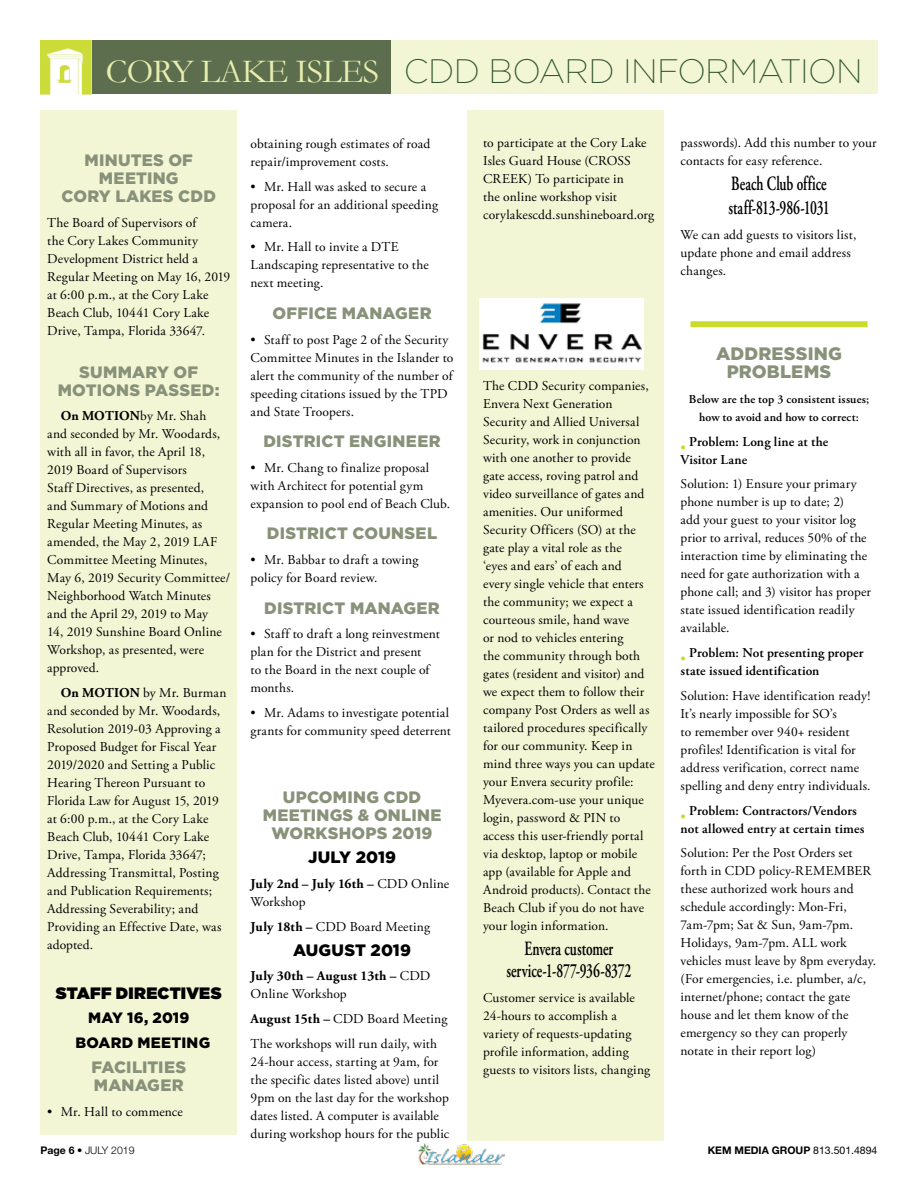
<style>
.page{position:relative;width:918px;height:1188px;background:#fff}
.page>*{position:absolute;margin:0;border:0;box-sizing:border-box;transform-origin:0 0}
.t1{font:200 33.9px "Gotham";letter-spacing:-.02em;color:#30532e}
.t2{font:33.9px "Garamond";letter-spacing:-.02em;color:#e8eeae}
.t3{font:600 20.25px/22.5px "Adobe Garamond Pro";letter-spacing:-.005em;color:#000;text-align:center;scale:.67 1}
.t4{font:900 18px/18px "Gotham";letter-spacing:.01em;color:#889179;text-align:center}
.t5{font:900 16.5px/18px "Gotham";letter-spacing:.01em;color:#889179;text-align:center}
.t6{font:900 16.5px "Gotham";letter-spacing:.01em;color:#000}
.t7{font:900 16.5px "Gotham";letter-spacing:.015em;color:#000}
.t8{font:900 15px "Gotham";letter-spacing:.01em;color:#000}
.t9{font:13.5px/18px "Adobe Garamond Pro";letter-spacing:.01em;color:#000}
.t10{font:600 13.5px/18px "Adobe Garamond Pro";letter-spacing:.005em;color:#000}
.t11{font:700 13.5px/18px "Adobe Garamond Pro";letter-spacing:.015em;color:#000}
.t12{font:600 12px "Adobe Garamond Pro";letter-spacing:.015em;color:#000}
.t13{font:700 10.5px "Helvetica Neue";color:#000}
.t14{font:300 10.5px "Helvetica Neue";color:#000}
.s1{font-weight:700}
.s2{font-weight:400}
</style>
<div class="page">
<img style="left:418px;top:1143px;width:87px;height:22px">
<div style="left:467px;top:110px;width:197px;height:1031px;background:#f2f6d5"></div>
<div style="left:40px;top:110px;width:197px;height:1025px;background:#f2f6d5"></div>
<div style="left:364px;top:40px;width:514px;height:54px;background:#f2f6d5"></div>
<div style="left:690px;top:321px;width:178px;height:6px;background:#cbdb2a"></div>
<div style="left:40px;top:40px;width:351px;height:54px;background:#5c6e4e"></div>
<img style="left:40px;top:40px;width:52px;height:54px">
<img style="left:480px;top:299px;width:163px;height:70px">
<p class="t2" style="left:106px;top:51px;width:275px">CORY LAKE ISLES</p>
<h1 class="t1" style="left:404px;top:50px;width:460px">CDD BOARD INFORMATION</h1>
<p class="t5" style="left:62px;top:151px;width:156px">MINUTES OF<br>MEETING<br>CORY LAKES CDD</p>
<p class="t9" style="left:47px;top:214px;width:185px">The Board of Supervisors of<br>the Cory Lakes Community<br>Development District held a<br>Regular Meeting on May 16, 2019 at 6:00 p.m., at the Cory Lake<br>Beach Club, 10441 Cory Lake<br>Drive, Tampa, Florida 33647.</p>
<p class="t5" style="left:58px;top:363px;width:164px">SUMMARY OF<br>MOTIONS PASSED:</p>
<p class="t9" style="left:47px;top:408px;width:184px;text-indent:14px"><span class="s1">On MOTION</span>by Mr. Shah<br>and seconded by Mr. Woodards, with all in favor, the April 18,<br>2019 Board of Supervisors<br>Staff Directives, as presented,<br>and Summary of Motions and<br>Regular Meeting Minutes, as amended, the May 2, 2019 LAF<br>Committee Meeting Minutes,<br>May 6, 2019 Security Committee/<br>Neighborhood Watch Minutes and the April 29, 2019 to May<br>14, 2019 Sunshine Board Online<br>Workshop, as presented, were approved.</p>
<p class="t9" style="left:47px;top:684px;width:181px;text-indent:14px"><span class="s1">On MOTION</span> by Mr. Burman and seconded by Mr. Woodards,<br>Resolution 2019-03 Approving a<br>Proposed Budget for Fiscal Year<br>2019/2020 and Setting a Public<br>Hearing Thereon Pursuant to<br>Florida Law for August 15, 2019 at 6:00 p.m., at the Cory Lake<br>Beach Club, 10441 Cory Lake<br>Drive, Tampa, Florida 33647;<br>Addressing Transmittal, Posting and Publication Requirements;<br>Addressing Severability; and<br>Providing an Effective Date, was adopted.</p>
<p class="t7" style="left:56px;top:981px;width:167px">STAFF DIRECTIVES</p>
<p class="t8" style="left:88px;top:1008px;width:103px">MAY 16, 2019</p>
<p class="t8" style="left:76px;top:1032px;width:136px">BOARD MEETING</p>
<p class="t5" style="left:91px;top:1058px;width:96px;text-align:left">FACILITIES<br>MANAGER</p>
<p class="t9" style="left:61px;top:1103px;width:124px">Mr. Hall to commence</p>
<p class="t9" style="left:251px;top:135px;width:181px">obtaining rough estimates of road repair/improvement costs.</p>
<p class="t9" style="left:251px;top:178px;width:189px;text-indent:14px">Mr. Hall was asked to secure a proposal for an additional speeding camera.</p>
<p class="t9" style="left:251px;top:239px;width:180px;text-indent:14px">Mr. Hall to invite a DTE<br>Landscaping representative to the next meeting.</p>
<p class="t5" style="left:273px;top:304px;width:161px">OFFICE MANAGER</p>
<p class="t9" style="left:251px;top:331px;width:204px;text-indent:14px">Staff to post Page 2 of the Security<br>Committee Minutes in the Islander to alert the community of the number of speeding citations issued by the TPD and State Troopers.</p>
<p class="t5" style="left:263px;top:432px;width:179px">DISTRICT ENGINEER</p>
<p class="t9" style="left:251px;top:459px;width:201px;text-indent:14px">Mr. Chang to finalize proposal with Architect for potential gym expansion to pool end of Beach Club.</p>
<p class="t5" style="left:267px;top:524px;width:172px">DISTRICT COUNSEL</p>
<p class="t9" style="left:251px;top:551px;width:169px;text-indent:14px">Mr. Babbar to draft a towing policy for Board review.</p>
<p class="t5" style="left:264px;top:599px;width:177px">DISTRICT MANAGER</p>
<p class="t9" style="left:251px;top:626px;width:191px;text-indent:14px">Staff to draft a long reinvestment plan for the District and present<br>to the Board in the next couple of months.</p>
<p class="t9" style="left:251px;top:704px;width:202px;text-align:right">Mr. Adams to investigate potential grants for community speed deterrent</p>
<p class="t5" style="left:263px;top:788px;width:180px">UPCOMING CDD<br>MEETINGS &amp; ONLINE<br>WORKSHOPS 2019</p>
<p class="t6" style="left:308px;top:846px;width:90px">JULY 2019</p>
<p class="t11" style="left:251px;top:875px;width:200px">July 2nd – July 16th – <span class="s2">CDD Online<br>Workshop</span></p>
<p class="t9" style="left:251px;top:918px;width:181px"><span class="s1">July 18th –</span> CDD Board Meeting</p>
<p class="t6" style="left:293px;top:939px;width:119px">AUGUST 2019</p>
<p class="t11" style="left:251px;top:967px;width:181px">July 30th – August 13th – <span class="s2">CDD<br>Online Workshop</span></p>
<p class="t9" style="left:251px;top:1010px;width:199px"><span class="s1">August 15th –</span> CDD Board Meeting</p>
<p class="t9" style="left:251px;top:1035px;width:200px">The workshops will run daily, with 24-hour access, starting at 9am, for the specific dates listed above) until 9pm on the last day for the workshop dates listed. A computer is available during workshop hours for the public</p>
<p class="t9" style="left:483px;top:134px;width:173px">to participate at the Cory Lake<br>Isles Guard House (CROSS<br>CREEK) To participate in<br>the online workshop visit corylakescdd.sunshineboard.org</p>
<p class="t9" style="left:681px;top:134px;width:198px">passwords). Add this number to your contacts for easy reference.</p>
<h3 class="t3" style="left:728px;top:172px;width:152px;line-height:24px;text-align:left">Beach Club office staff-813-986-1031</h3>
<p class="t9" style="left:681px;top:226px;width:177px">We can add guests to visitors list, update phone and email address changes.</p>
<p class="t9" style="left:483px;top:377px;width:173px">The CDD Security companies,<br>Envera Next Generation<br>Security and Allied Universal<br>Security, work in conjunction with one another to provide gate access, roving patrol and video surveillance of gates and amenities. Our uniformed<br>Security Officers (SO) at the gate play a vital role as the<br>‘eyes and ears’ of each and<br>every single vehicle that enters the community; we expect a courteous smile, hand wave<br>or nod to vehicles entering<br>the community through both gates (resident and visitor) and we expect them to follow their company Post Orders as well as tailored procedures specifically for our community. Keep in mind three ways you can update your Envera security profile:<br>Myevera.com-use your unique login, password &amp; PIN to access this user-friendly portal via desktop, laptop or mobile app (available for Apple and<br>Android products). Contact the<br>Beach Club if you do not have your login information.</p>
<h3 class="t3" style="left:506px;top:938px;width:188px">Envera customer service-1-877-936-8372</h3>
<p class="t9" style="left:483px;top:989px;width:169px">Customer service is available<br>24-hours to accomplish a variety of requests-updating profile information, adding guests to visitors lists, changing</p>
<p class="t4" style="left:716px;top:345px;width:127px">ADDRESSING<br>PROBLEMS</p>
<p class="t12" style="left:689px;top:392px;width:182px">Below are the top 3 consistent issues;</p>
<p class="t12" style="left:699px;top:410px;width:161px">how to avoid and how to correct:</p>
<p class="t10" style="left:681px;top:433px;width:149px;text-indent:9px">Problem: Long line at the<br>Visitor Lane</p>
<p class="t9" style="left:681px;top:476px;width:192px">Solution: 1) Ensure your primary phone number is up to date; 2)<br>add your guest to your visitor log prior to arrival, reduces 50% of the interaction time by eliminating the need for gate authorization with a phone call; and 3) visitor has proper state issued identification readily available.</p>
<p class="t10" style="left:681px;top:644px;width:184px;text-indent:9px">Problem: Not presenting proper state issued identification</p>
<p class="t9" style="left:681px;top:687px;width:192px">Solution: Have identification ready!<br>It’s nearly impossible for SO’s<br>to remember over 940+ resident profiles! Identification is vital for address verification, correct name spelling and deny entry individuals.</p>
<p class="t10" style="left:681px;top:802px;width:185px;text-align:center">Problem: Contractors/Vendors not allowed entry at certain times</p>
<p class="t9" style="left:681px;top:845px;width:197px">Solution: Per the Post Orders set forth in CDD policy-REMEMBER these authorized work hours and schedule accordingly: Mon-Fri,<br>7am-7pm; Sat &amp; Sun, 9am-7pm.<br>Holidays, 9am-7pm. ALL work vehicles must leave by 8pm everyday. (For emergencies, i.e. plumber, a/c, internet/phone; contact the gate house and let them know of the emergency so they can properly notate in their report log)</p>
<p class="t14" style="left:40px;top:1144px;width:96px"><span class="s1">Page 6</span> JULY 2019</p>
<p class="t13" style="left:708px;top:1144px;width:171px">KEM MEDIA GROUP <span class="s2">813.501.4894</span></p>
</div>
